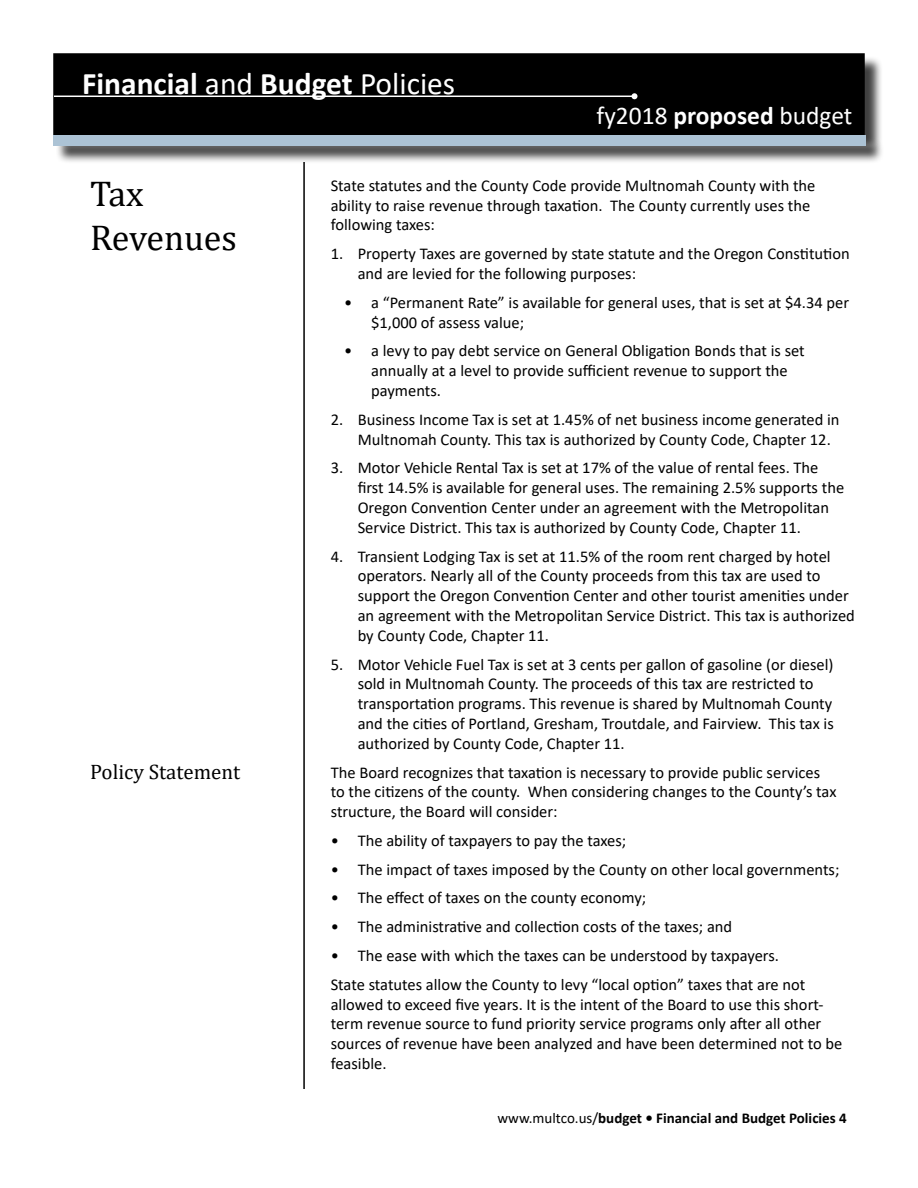
<style>
.page{position:relative;width:918px;height:1188px;background:#fff}
.page>*{position:absolute;margin:0;border:0;box-sizing:border-box;transform-origin:0 0}
.t1{font:36px/43.2px "Cambria";color:#000}
.t2{font:700 31.5px "Calibri";color:#fff}
.t3{font:25.5px "Calibri";color:#fff}
.t4{font:21px "Cambria";color:#000}
.t5{font:16.5px/19.8px "Calibri";color:#000}
.t6{font:700 15px "Calibri";color:#000}
.s1{font-weight:400}
.s2{font-weight:700}
</style>
<div class="page">
<hr style="left:303px;top:162px;width:2px;height:927px;background:#000">
<div style="left:54px;top:54px;width:810px;height:80px;background:#000"></div>
<div style="left:53px;top:53px;width:812px;height:82px;border:2px solid #000"></div>
<hr style="left:54px;top:96px;width:580px;height:1px;background:#fff">
<svg style="left:632px;top:93px;width:6px;height:6px"></svg>
<div style="left:56px;top:137px;width:828px;height:27px;background:#000;opacity:.75"></div>
<div style="left:53px;top:135px;width:812px;height:10px;background:#acc3d5"></div>
<h2 class="t2" style="left:82px;top:61px;width:375px">Financial <span class="s1">and</span> Budget <span class="s1">Policies</span></h2>
<h3 class="t3" style="left:597px;top:98px;width:257px">fy2018 <span class="s2">proposed</span> budget</h3>
<h1 class="t1" style="left:90px;top:172px;width:148px">Tax<br>Revenues</h1>
<p class="t4" style="left:90px;top:759px;width:152px">Policy Statement</p>
<p class="t5" style="left:331px;top:175px;width:486px">State statutes and the County Code provide Multnomah County with the ability to raise revenue through taxation. The County currently uses the following taxes:</p>
<p class="t5" style="left:358px;top:243px;width:494px;text-indent:-27px">1. Property Taxes are governed by state statute and the Oregon Constitution and are levied for the following purposes:</p>
<p class="t5" style="left:371px;top:292px;width:479px;text-indent:-27px">• a “Permanent Rate” is available for general uses, that is set at $4.34 per $1,000 of assess value;</p>
<p class="t5" style="left:371px;top:341px;width:435px;text-indent:-27px">• a levy to pay debt service on General Obligation Bonds that is set annually at a level to provide sufficient revenue to support the payments.</p>
<p class="t5" style="left:358px;top:409px;width:483px;text-indent:-27px">2. Business Income Tax is set at 1.45% of net business income generated in<br>Multnomah County. This tax is authorized by County Code, Chapter 12.</p>
<p class="t5" style="left:358px;top:458px;width:488px;text-indent:-27px">3. Motor Vehicle Rental Tax is set at 17% of the value of rental fees. The first 14.5% is available for general uses. The remaining 2.5% supports the Oregon Convention Center under an agreement with the Metropolitan Service District. This tax is authorized by County Code, Chapter 11.</p>
<p class="t5" style="left:358px;top:546px;width:499px;text-indent:-27px">4. Transient Lodging Tax is set at 11.5% of the room rent charged by hotel operators. Nearly all of the County proceeds from this tax are used to support the Oregon Convention Center and other tourist amenities under an agreement with the Metropolitan Service District. This tax is authorized by County Code, Chapter 11.</p>
<p class="t5" style="left:358px;top:654px;width:478px;text-indent:-27px">5. Motor Vehicle Fuel Tax is set at 3 cents per gallon of gasoline (or diesel) sold in Multnomah County. The proceeds of this tax are restricted to transportation programs. This revenue is shared by Multnomah County and the cities of Portland, Gresham, Troutdale, and Fairview. This tax is authorized by County Code, Chapter 11.</p>
<p class="t5" style="left:331px;top:762px;width:507px">The Board recognizes that taxation is necessary to provide public services to the citizens of the county. When considering changes to the County’s tax structure, the Board will consider:</p>
<p class="t5" style="left:331px;top:830px;width:297px">• The ability of taxpayers to pay the taxes;</p>
<p class="t5" style="left:331px;top:859px;width:510px">• The impact of taxes imposed by the County on other local governments;</p>
<p class="t5" style="left:331px;top:888px;width:317px">• The effect of taxes on the county economy;</p>
<p class="t5" style="left:331px;top:916px;width:403px">• The administrative and collection costs of the taxes; and</p>
<p class="t5" style="left:331px;top:941px;width:476px;line-height:28.8px">• The ease with which the taxes can be understood by taxpayers.<br>State statutes allow the County to levy “local option” taxes that are not</p>
<p class="t5" style="left:331px;top:994px;width:513px">allowed to exceed five years. It is the intent of the Board to use this short&shy;term revenue source to fund priority service programs only after all other sources of revenue have been analyzed and have been determined not to be feasible.</p>
<p class="t6" style="left:498px;top:1107px;width:351px"><span class="s1">www.multco.us/</span>budget • Financial and Budget Policies 4</p>
</div>
